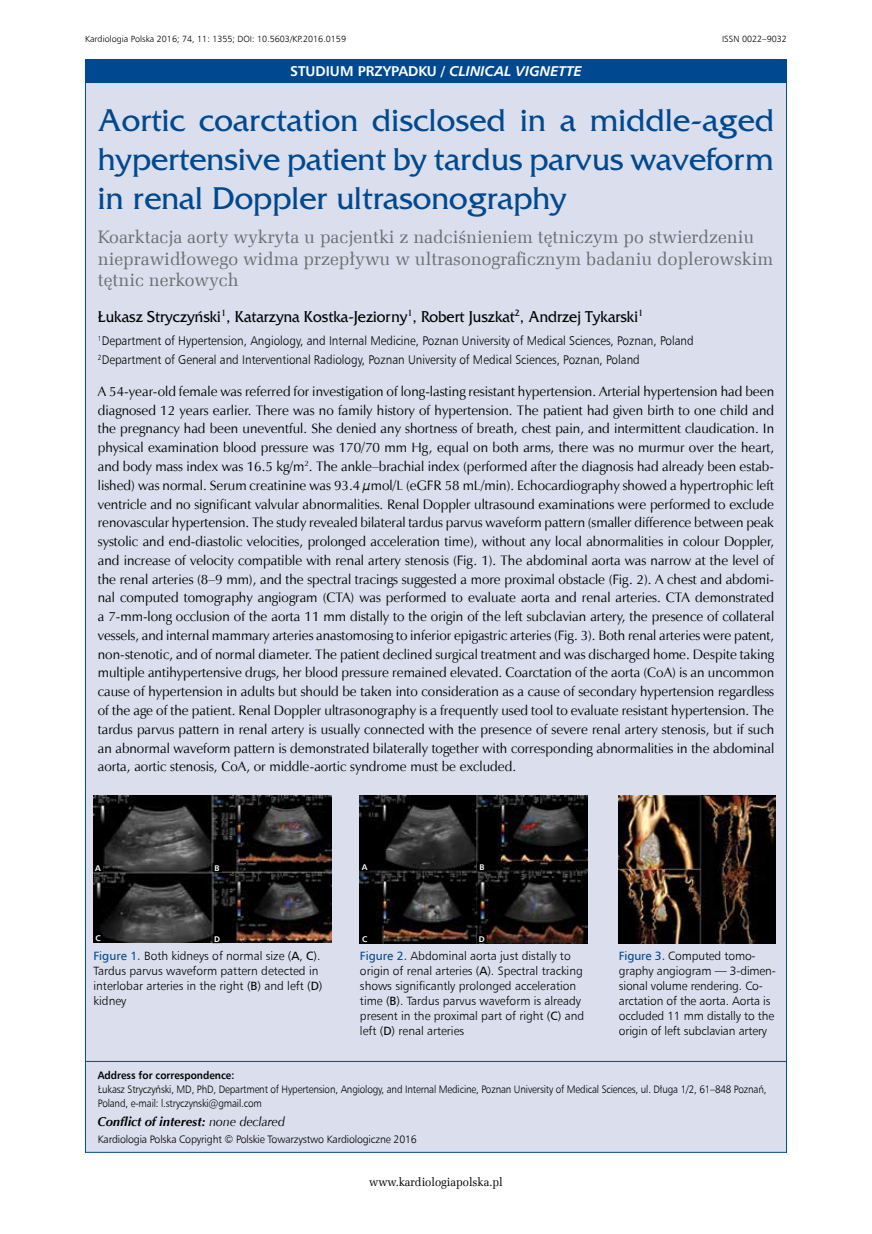
<style>
.page{position:relative;width:872px;height:1234px;background:#fff}
.page>*{position:absolute;margin:0;border:0;box-sizing:border-box;transform-origin:0 0}
.t1{font:33px/39px "France";color:#004990;text-align:justify}
.t2{font:18px/21.6px "Zapf Ellipt EU";color:#6d6e71}
.t3{font:16.5px "France";color:#000;scale:.94 1}
.t4{font:700 14.25px "Humnst 777 EU";color:#fff}
.t5{font:13.65px/18.8px "Zapf Humnst EU";color:#000;text-align:justify}
.t6{font:italic 700 12.75px "Zapf Humnst EU";color:#000}
.t7{font:12.6px/19.2px "Humnst 777 Lt EU";color:#000;scale:.93 1}
.t8{font:12px/15px "Humnst 777 Lt EU";color:#000}
.t9{font:12px "Zapf Ellipt EU";color:#000;scale:.95 1}
.t10{font:10.8px/14.2px "Humnst 777 Lt EU";letter-spacing:-.015em;color:#000;scale:.92 1}
.t11{font:10.8px "Humnst 777 Lt EU";letter-spacing:-.015em;color:#000}
.t12{font:700 10.8px "Humnst 777 EU";color:#000;scale:.92 1}
.t13{font:9px "Humnst 777 Lt EU";color:#000}
.t14{font:700 8.25px "Humnst 777 EU";color:#fff}
.s1{font-style:italic}
.s2{font-family:"Humnst 777 EU";color:#004990}
.s3{font-family:"Humnst 777 EU"}
.s4{font-weight:400}
</style>
<div class="page">
<div style="left:85px;top:60px;width:702px;height:1092px;background:#dbdeed;border:1px solid #004990"></div>
<div style="left:85px;top:59px;width:702px;height:24px;background:#004990"></div>
<hr style="left:85px;top:1060px;width:702px;height:1px;background:#004990">
<img style="left:94px;top:795px;width:238px;height:147px">
<img style="left:360px;top:795px;width:228px;height:148px">
<img style="left:619px;top:795px;width:156px;height:148px">
<div style="left:94px;top:863px;width:8px;height:8px;background:#000"></div>
<div style="left:94px;top:862px;width:8px;height:9px;border:1px solid #000"></div>
<div style="left:213px;top:863px;width:8px;height:8px;background:#000"></div>
<div style="left:94px;top:933px;width:8px;height:9px;background:#000"></div>
<div style="left:213px;top:934px;width:8px;height:8px;background:#000"></div>
<div style="left:213px;top:933px;width:8px;height:9px;border:1px solid #000"></div>
<div style="left:360px;top:862px;width:9px;height:8px;background:#000"></div>
<div style="left:478px;top:862px;width:8px;height:8px;background:#000"></div>
<div style="left:477px;top:862px;width:9px;height:9px;border:1px solid #000"></div>
<div style="left:360px;top:934px;width:9px;height:8px;background:#000"></div>
<div style="left:360px;top:933px;width:9px;height:9px;border:1px solid #000"></div>
<div style="left:478px;top:934px;width:8px;height:8px;background:#000"></div>
<div style="left:477px;top:934px;width:9px;height:8px;border:1px solid #000"></div>
<p class="t13" style="left:85px;top:33px;width:262px">Kardiologia Polska 2016; 74, 11: 1355; DOI: 10.5603/KP.2016.0159</p>
<p class="t13" style="left:722px;top:33px;width:66px">ISSN 0022–9032</p>
<p class="t4" style="left:290px;top:62px;width:293px">Studium przypadku / <span class="s1">CLINICAL VIGNETTE</span></p>
<h1 class="t1" style="left:98px;top:101px;width:678px">Aortic coarctation disclosed in a middle-aged hypertensive patient by tardus parvus waveform in renal Doppler ultrasonography</h1>
<h2 class="t2" style="left:98px;top:226px;width:677px">Koarktacja aorty wykryta u pacjentki z nadciśnieniem tętniczym po stwierdzeniu nieprawidłowego widma przepływu w ultrasonograficznym badaniu doplerowskim tętnic nerkowych</h2>
<p class="t3" style="left:98px;top:307px;width:581px">Łukasz Stryczyński<sup>1</sup>, Katarzyna Kostka-Jeziorny<sup>1</sup>, Robert Juszkat<sup>2</sup>, Andrzej Tykarski<sup>1</sup></p>
<p class="t7" style="left:98px;top:331px;width:642px"><sup>1</sup>Department of Hypertension, Angiology, and Internal Medicine, Poznan University of Medical Sciences, Poznan, Poland<br><sup>2</sup>Department of General and Interventional Radiology, Poznan University of Medical Sciences, Poznan, Poland</p>
<p class="t5" style="left:98px;top:382px;width:678px">A 54-year-old female was referred for investigation of long-lasting resistant hypertension. Arterial hypertension had been diagnosed 12 years earlier. There was no family history of hypertension. The patient had given birth to one child and the pregnancy had been uneventful. She denied any shortness of breath, chest pain, and intermittent claudication. In physical examination blood pressure was 170/70 mm Hg, equal on both arms, there was no murmur over the heart, and body mass index was 16.5 kg/m<sup>2</sup>. The ankle–brachial index (performed after the diagnosis had already been estab&shy;lished) was normal. Serum creatinine was 93.4 μmol/L (eGFR 58 mL/min). Echocardiography showed a hypertrophic left ventricle and no significant valvular abnormalities. Renal Doppler ultrasound examinations were performed to exclude renovascular hypertension. The study revealed bilateral tardus parvus waveform pattern (smaller difference between peak systolic and end-diastolic velocities, prolonged acceleration time), without any local abnormalities in colour Doppler, and increase of velocity compatible with renal artery stenosis (Fig. 1). The abdominal aorta was narrow at the level of the renal arteries (8–9 mm), and the spectral tracings suggested a more proximal obstacle (Fig. 2). A chest and abdomi&shy;nal computed tomography angiogram (CTA) was performed to evaluate aorta and renal arteries. CTA demonstrated a 7-mm-long occlusion of the aorta 11 mm distally to the origin of the left subclavian artery, the presence of collateral vessels, and internal mammary arteries anastomosing to inferior epigastric arteries (Fig. 3). Both renal arteries were patent, non-stenotic, and of normal diameter. The patient declined surgical treatment and was discharged home. Despite taking multiple antihypertensive drugs, her blood pressure remained elevated. Coarctation of the aorta (CoA) is an uncommon cause of hypertension in adults but should be taken into consideration as a cause of secondary hypertension regardless of the age of the patient. Renal Doppler ultrasonography is a frequently used tool to evaluate resistant hypertension. The tardus parvus pattern in renal artery is usually connected with the presence of severe renal artery stenosis, but if such an abnormal waveform pattern is demonstrated bilaterally together with corresponding abnormalities in the abdominal aorta, aortic stenosis, CoA, or middle-aortic syndrome must be excluded.</p>
<p class="t14" style="left:95px;top:862px;width:7px">A</p>
<p class="t14" style="left:214px;top:862px;width:7px">B</p>
<p class="t14" style="left:95px;top:933px;width:7px">C</p>
<p class="t14" style="left:214px;top:933px;width:7px">D</p>
<p class="t14" style="left:362px;top:861px;width:7px">A</p>
<p class="t14" style="left:479px;top:861px;width:7px">B</p>
<p class="t14" style="left:362px;top:933px;width:7px">C</p>
<p class="t14" style="left:479px;top:933px;width:7px">D</p>
<p class="t8" style="left:94px;top:948px;width:230px"><span class="s2">Figure 1.</span> Both kidneys of normal size (<span class="s3">A</span>, <span class="s3">C</span>).<br>Tardus parvus waveform pattern detected in interlobar arteries in the right (<span class="s3">B</span>) and left (<span class="s3">D</span>) kidney</p>
<p class="t8" style="left:360px;top:948px;width:226px"><span class="s2">Figure 2.</span> Abdominal aorta just distally to origin of renal arteries (<span class="s3">A</span>). Spectral tracking shows significantly prolonged acceleration time (<span class="s3">B</span>). Tardus parvus waveform is already present in the proximal part of right (<span class="s3">C</span>) and left (<span class="s3">D</span>) renal arteries</p>
<p class="t8" style="left:619px;top:948px;width:157px"><span class="s2">Figure 3.</span> Computed tomo&shy;graphy angiogram — 3-dimen&shy;sional volume rendering. Co&shy;arctation of the aorta. Aorta is occluded 11 mm distally to the origin of left subclavian artery</p>
<p class="t12" style="left:98px;top:1067px;width:150px">Address for correspondence:</p>
<p class="t10" style="left:98px;top:1081px;width:728px">Łukasz Stryczyński, MD, PhD, Department of Hypertension, Angiology, and Internal Medicine, Poznan University of Medical Sciences, ul. Długa 1/2, 61–848 Poznań,<br>Poland, e-mail: l.stryczynski@gmail.com</p>
<p class="t6" style="left:98px;top:1113px;width:189px">Conflict of interest: <span class="s4">none declared</span></p>
<p class="t11" style="left:98px;top:1131px;width:320px">Kardiologia Polska Copyright © Polskie Towarzystwo Kardiologiczne 2016</p>
<p class="t9" style="left:369px;top:1174px;width:142px">www.kardiologiapolska.pl</p>
</div>
